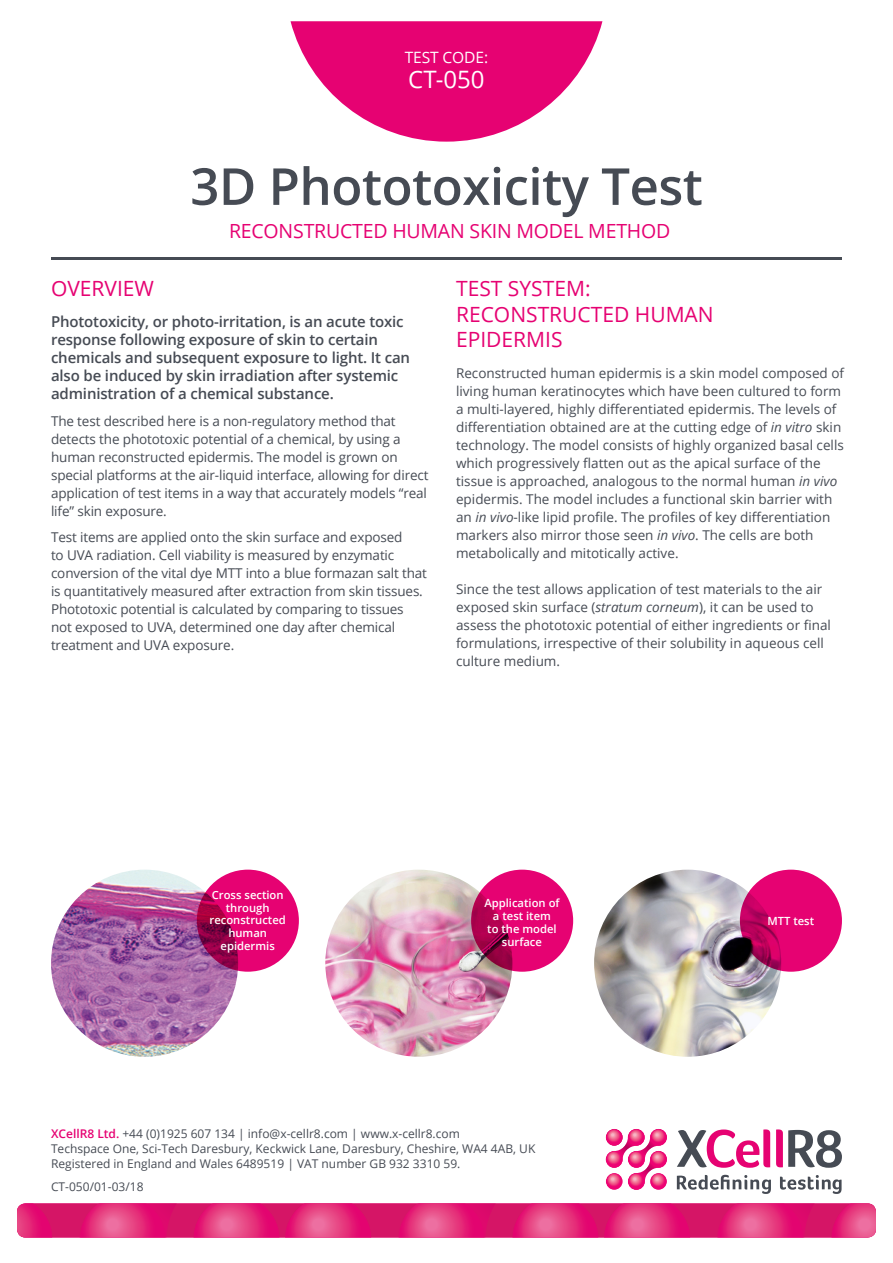
<style>
.page{position:relative;width:893px;height:1263px;background:#fff}
.page>*{position:absolute;margin:0;border:0;box-sizing:border-box;transform-origin:0 0}
.Test_title{font:600 51px "Open Sans";letter-spacing:-.01em;color:#464b54}
.Test_code{font:24px "Open Sans";color:#fff}
.Heading_4{font:21px/25.2px "Open Sans";color:#e60272}
.Test_subtitle{font:19.5px "Open Sans";letter-spacing:-.01em;color:#e60272}
.Test_code-2{font:15.6px "Open Sans";letter-spacing:-.01em;color:#fff}
.t1{font:600 15px/18px "Open Sans";letter-spacing:-.01em;color:#464b54}
.t2{font:13.5px/18px "Open Sans";color:#464b54}
.t3{font:12px/15px "Open Sans";color:#464b54}
.t4{font:600 11.25px/12.8px "Open Sans";color:#fff;text-align:center}
.s1{font-style:italic}
.s2{font-weight:600;color:#e60272}
</style>
<div class="page">
<svg style="left:17px;top:1203px;width:859px;height:34px;background:#e12b78"></svg>
<svg style="left:677px;top:1175px;width:94px;height:19px"></svg>
<svg style="left:780px;top:1175px;width:62px;height:19px"></svg>
<svg style="left:677px;top:1129px;width:93px;height:39px"></svg>
<svg style="left:776px;top:1129px;width:66px;height:39px"></svg>
<svg style="left:606px;top:1129px;width:61px;height:61px"></svg>
<svg style="left:606px;top:1129px;width:17px;height:17px"></svg>
<svg style="left:628px;top:1129px;width:17px;height:17px"></svg>
<svg style="left:650px;top:1129px;width:17px;height:17px"></svg>
<svg style="left:606px;top:1151px;width:17px;height:17px"></svg>
<svg style="left:628px;top:1151px;width:17px;height:17px"></svg>
<svg style="left:650px;top:1151px;width:17px;height:17px"></svg>
<svg style="left:606px;top:1173px;width:17px;height:17px"></svg>
<svg style="left:628px;top:1173px;width:17px;height:17px"></svg>
<svg style="left:650px;top:1173px;width:17px;height:17px"></svg>
<svg style="left:291px;top:21px;width:311px;height:121px"></svg>
<hr style="left:51px;top:257px;width:791px;height:2px;background:#464b54">
<img style="left:51px;top:870px;width:187px;height:187px;border-radius:94px">
<svg style="left:197px;top:870px;width:102px;height:102px;background:#d10267"></svg>
<img style="left:325px;top:870px;width:187px;height:187px;border-radius:94px">
<img style="left:594px;top:870px;width:187px;height:187px;border-radius:94px">
<svg style="left:471px;top:870px;width:102px;height:102px;background:#d50368"></svg>
<svg style="left:740px;top:870px;width:102px;height:102px;background:#d9026c"></svg>
<p class="Test_code-2" style="left:405px;top:47px;width:85px">TEST CODE:</p>
<p class="Test_code" style="left:408px;top:63px;width:78px">CT-050</p>
<p class="Test_title" style="left:190px;top:151px;width:514px">3D Phototoxicity Test</p>
<p class="Test_subtitle" style="left:229px;top:218px;width:443px">RECONSTRUCTED HUMAN SKIN MODEL METHOD</p>
<p class="Heading_4" style="left:51px;top:276px;width:104px">OVERVIEW</p>
<p class="t1" style="left:51px;top:312px;width:361px">Phototoxicity, or photo-irritation, is an acute toxic response following exposure of skin to certain chemicals and subsequent exposure to light. It can also be induced by skin irradiation after systemic administration of a chemical substance.</p>
<p class="t2" style="left:51px;top:411px;width:379px">The test described here is a non-regulatory method that detects the phototoxic potential of a chemical, by using a human reconstructed epidermis. The model is grown on special platforms at the air-liquid interface, allowing for direct application of test items in a way that accurately models “real life” skin exposure.</p>
<p class="t2" style="left:51px;top:528px;width:377px">Test items are applied onto the skin surface and exposed<br>to UVA radiation. Cell viability is measured by enzymatic conversion of the vital dye MTT into a blue formazan salt that is quantitatively measured after extraction from skin tissues.<br>Phototoxic potential is calculated by comparing to tissues not exposed to UVA, determined one day after chemical treatment and UVA exposure.</p>
<p class="Heading_4" style="left:456px;top:276px;width:259px">TEST SYSTEM:<br>RECONSTRUCTED HUMAN<br>EPIDERMIS</p>
<p class="t2" style="left:456px;top:363px;width:390px">Reconstructed human epidermis is a skin model composed of</p>
<p class="t2" style="left:456px;top:381px;width:387px">living human keratinocytes which have been cultured to form</p>
<p class="t2" style="left:456px;top:399px;width:382px">a multi-layered, highly differentiated epidermis. The levels of</p>
<p class="t2" style="left:456px;top:417px;width:387px">differentiation obtained are at the cutting edge of <span class="s1">in vitro</span> skin</p>
<p class="t2" style="left:456px;top:435px;width:389px">technology. The model consists of highly organized basal cells</p>
<p class="t2" style="left:456px;top:453px;width:366px">which progressively flatten out as the apical surface of the</p>
<p class="t2" style="left:456px;top:471px;width:383px">tissue is approached, analogous to the normal human <span class="s1">in vivo</span></p>
<p class="t2" style="left:456px;top:489px;width:378px">epidermis. The model includes a functional skin barrier with</p>
<p class="t2" style="left:456px;top:507px;width:376px">an <span class="s1">in vivo</span>-like lipid profile. The profiles of key differentiation</p>
<p class="t2" style="left:456px;top:525px;width:359px">markers also mirror those seen <span class="s1">in vivo</span>. The cells are both</p>
<p class="t2" style="left:456px;top:543px;width:224px">metabolically and mitotically active.</p>
<p class="t2" style="left:456px;top:579px;width:376px">Since the test allows application of test materials to the air exposed skin surface (<span class="s1">stratum corneum</span>), it can be used to assess the phototoxic potential of either ingredients or final formulations, irrespective of their solubility in aqueous cell culture medium.</p>
<p class="t4" style="left:210px;top:888px;width:78px">Cross section through reconstructed human epidermis</p>
<p class="t4" style="left:484px;top:897px;width:77px">Application of a test item<br>to the model surface</p>
<p class="t3" style="left:51px;top:1126px;width:486px"><span class="s2">XCellR8 Ltd.</span> +44 (0)1925 607 134 | info@x-cellr8.com | www.x-cellr8.com<br>Techspace One, Sci-Tech Daresbury, Keckwick Lane, Daresbury, Cheshire, WA4 4AB, UK<br>Registered in England and Wales 6489519 | VAT number GB 932 3310 59.</p>
<p class="t3" style="left:51px;top:1179px;width:94px">CT-050/01-03/18</p>
<p class="t4" style="left:767px;top:914px;width:48px">MTT test</p>
</div>
